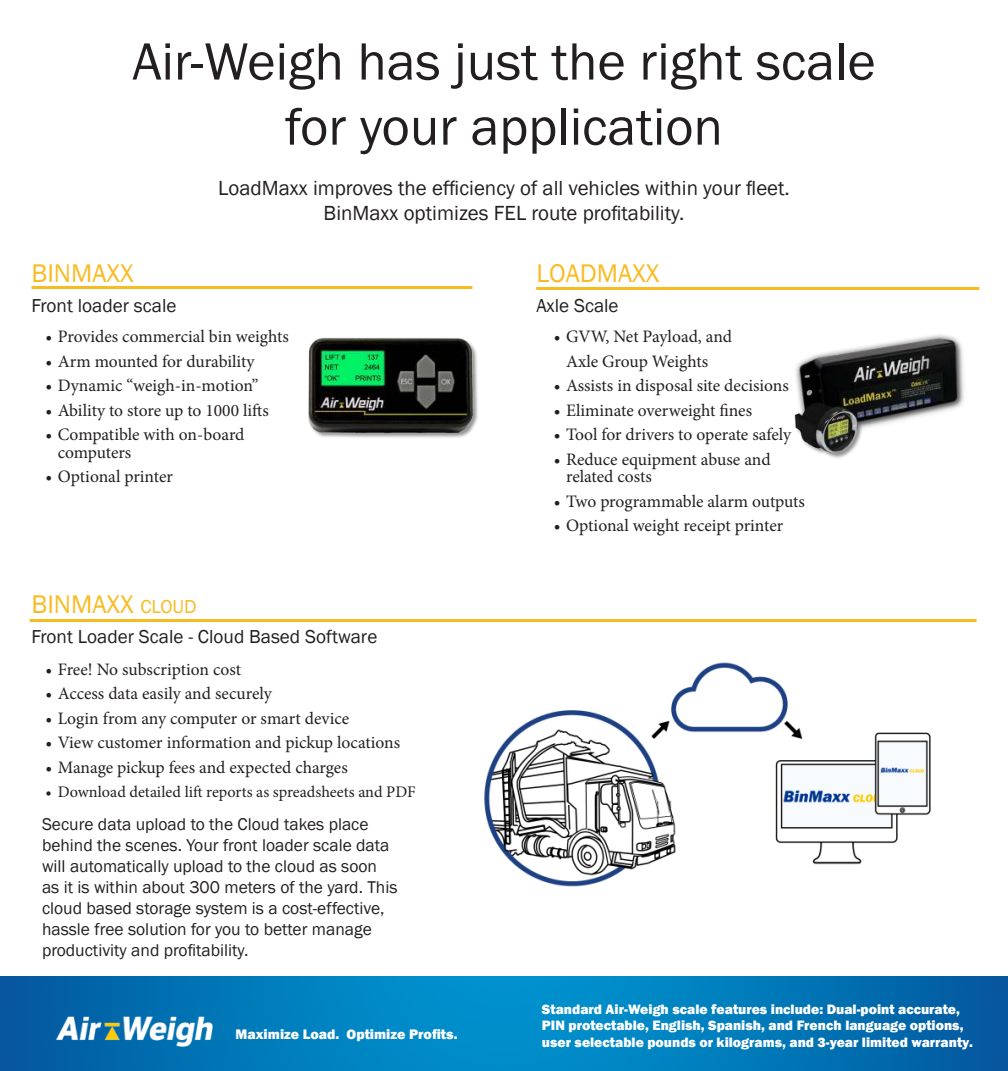
<style>
.page{position:relative;width:1008px;height:1071px;background:#fff}
.page>*{position:absolute;margin:0;border:0;box-sizing:border-box;transform-origin:0 0}
.t1{font:54.25px/65.1px "Franklin Gothic";color:#231f20;text-align:center}
.t2{font:26.25px "Franklin Gothic";color:#f9bb22}
.t3{font:21px/25.2px "Franklin Gothic";color:#231f20;text-align:center}
.t4{font:19.25px "Franklin Gothic";color:#231f20}
.t5{font:17.5px/17.5px "Minion Pro";letter-spacing:-.005em;color:#231f20}
.t6{font:17.5px/21px "Franklin Gothic";color:#231f20}
.t7{font:16.1px "Minion Pro";color:#231f20}
.t8{font:800 14.17px "Franklin Gothic";color:#fff}
.t9{font:800 14px/16.8px "Franklin Gothic";color:#fff}
.s1{font-size:19.25px}
</style>
<div class="page">
<hr style="left:30px;top:619px;width:946px;height:2px;background:#f9bb22">
<img style="left:0;top:976px;width:1008px;height:95px">
<img style="left:47px;top:1012px;width:171px;height:40px">
<img style="left:536px;top:287px;width:443px;height:2px">
<div style="left:795px;top:334px;width:173px;height:125px;background:#231f20;opacity:.5"></div>
<img style="left:794px;top:334px;width:169px;height:118px">
<img style="left:32px;top:287px;width:440px;height:1px">
<img style="left:308px;top:337px;width:170px;height:101px">
<img style="left:484px;top:662px;width:447px;height:225px">
<h1 class="t1" style="left:132px;top:32px;width:745px">Air-Weigh has just the right scale for your application</h1>
<p class="t3" style="left:218px;top:176px;width:573px">LoadMaxx improves the efficiency of all vehicles within your fleet.<br>BinMaxx optimizes FEL route profitability.</p>
<h2 class="t2" style="left:32px;top:262px;width:104px">BINMAXX</h2>
<p class="t4" style="left:32px;top:298px;width:147px">Front loader scale</p>
<p class="t5" style="left:46px;top:330px;width:245px">• Provides commercial bin weights</p>
<p class="t5" style="left:46px;top:354px;width:211px">• Arm mounted for durability</p>
<p class="t5" style="left:46px;top:379px;width:215px">• Dynamic “weigh-in-motion”</p>
<p class="t5" style="left:46px;top:403px;width:225px">• Ability to store up to 1000 lifts</p>
<p class="t5" style="left:58px;top:428px;width:188px;text-indent:-12px">• Compatible with on-board computers</p>
<p class="t5" style="left:46px;top:470px;width:129px">• Optional printer</p>
<h2 class="t2" style="left:32px;top:593px;width:167px">BINMAXX <span class="s1">CLOUD</span></h2>
<p class="t4" style="left:32px;top:629px;width:347px">Front Loader Scale - Cloud Based Software</p>
<p class="t5" style="left:46px;top:662px;width:197px">• Free! No subscription cost</p>
<p class="t5" style="left:46px;top:686px;width:228px">• Access data easily and securely</p>
<p class="t5" style="left:46px;top:711px;width:305px">• Login from any computer or smart device</p>
<p class="t5" style="left:46px;top:735px;width:356px">• View customer information and pickup locations</p>
<p class="t5" style="left:46px;top:760px;width:304px">• Manage pickup fees and expected charges</p>
<p class="t7" style="left:46px;top:786px;width:372px">• Download detailed lift reports as spreadsheets and PDF</p>
<p class="t6" style="left:42px;top:815px;width:357px">Secure data upload to the Cloud takes place behind the scenes. Your front loader scale data will automatically upload to the cloud as soon as it is within about 300 meters of the yard. This cloud based storage system is a cost-effective, hassle free solution for you to better manage productivity and profitability.</p>
<p class="t8" style="left:236px;top:1025px;width:224px">Maximize Load. Optimize Profits.</p>
<h2 class="t2" style="left:536px;top:262px;width:125px">LOADMAXX</h2>
<p class="t4" style="left:536px;top:298px;width:84px">Axle Scale</p>
<p class="t5" style="left:554px;top:330px;width:180px">• GVW, Net Payload, and</p>
<p class="t5" style="left:554px;top:354px;width:156px">• Axle Group Weights</p>
<p class="t5" style="left:554px;top:379px;width:236px">• Assists in disposal site decisions</p>
<p class="t5" style="left:554px;top:403px;width:200px">• Eliminate overweight fines</p>
<p class="t5" style="left:554px;top:428px;width:239px">• Tool for drivers to operate safely</p>
<p class="t5" style="left:566px;top:452px;width:206px;text-indent:-12px">• Reduce equipment abuse and related costs</p>
<p class="t5" style="left:554px;top:494px;width:253px">• Two programmable alarm outputs</p>
<p class="t5" style="left:554px;top:519px;width:231px">• Optional weight receipt printer</p>
<p class="t9" style="left:542px;top:1000px;width:432px">Standard Air-Weigh scale features include: Dual-point accurate,<br>PIN protectable, English, Spanish, and French language options, user selectable pounds or kilograms, and 3-year limited warranty.</p>
</div>
